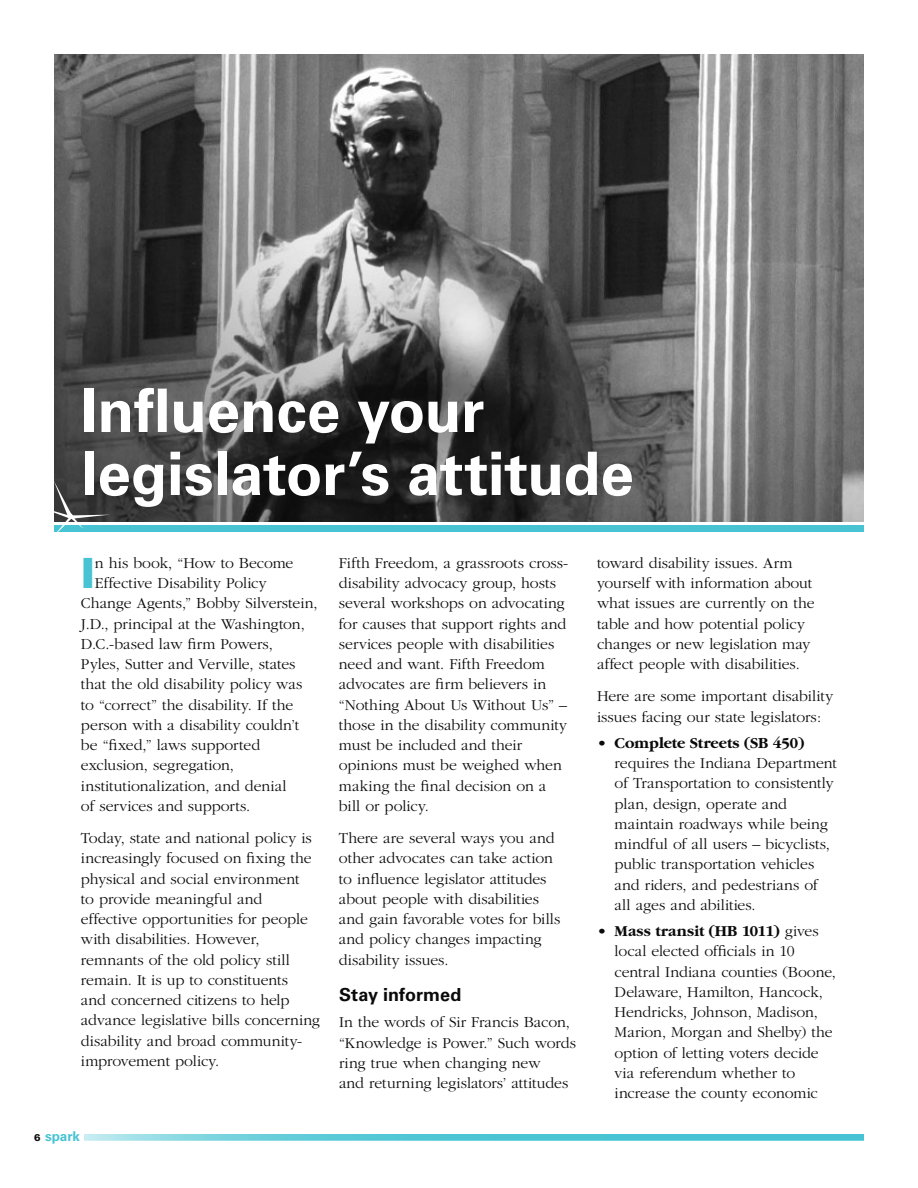
<style>
.page{position:relative;width:918px;height:1188px;background:#fff}
.page>*{position:absolute;margin:0;border:0;box-sizing:border-box;transform-origin:0 0}
.t1{font:700 60px/63px "Univers";letter-spacing:-.005em;color:#fff}
.t2{font:900 41.7px "Univers";color:#47c3d3}
.t3{font:700 18px "Univers";color:#0b0a0b}
.t4{font:300 15.75px/20.2px "Garamond";color:#0b0a0b}
.t5{font:700 13.5px "Univers";color:#47c3d3}
.s1{font-weight:900;font-size:9.75px;color:#0b0a0b}
.s2{font-weight:700}
</style>
<div class="page">
<img style="left:54px;top:54px;width:810px;height:468px">
<div style="left:54px;top:525px;width:810px;height:7px;background:#47c3d3"></div>
<svg style="left:54px;top:481px;width:56px;height:51px"></svg>
<svg style="left:84px;top:1134px;width:780px;height:7px;background:#62ccd9"></svg>
<h1 class="t1" style="left:81px;top:380px;width:554px">Influence your legislator’s attitude</h1>
<h2 class="t2" style="left:81px;top:547px;width:15px">I</h2>
<p class="t4" style="left:95px;top:553px;width:200px">n his book, “How to Become</p>
<p class="t4" style="left:95px;top:573px;width:173px">Effective Disability Policy</p>
<p class="t4" style="left:81px;top:593px;width:238px">Change Agents,” Bobby Silverstein,</p>
<p class="t4" style="left:81px;top:614px;width:225px">J.D., principal at the Washington,</p>
<p class="t4" style="left:81px;top:634px;width:193px">D.C.-based law firm Powers,</p>
<p class="t4" style="left:81px;top:654px;width:216px">Pyles, Sutter and Verville, states</p>
<p class="t4" style="left:81px;top:674px;width:223px">that the old disability policy was</p>
<p class="t4" style="left:81px;top:695px;width:214px">to “correct” the disability. If the</p>
<p class="t4" style="left:81px;top:715px;width:220px">person with a disability couldn’t</p>
<p class="t4" style="left:81px;top:735px;width:181px">be “fixed,” laws supported</p>
<p class="t4" style="left:81px;top:756px;width:155px">exclusion, segregation,</p>
<p class="t4" style="left:81px;top:776px;width:207px">institutionalization, and denial</p>
<p class="t4" style="left:81px;top:796px;width:171px">of services and supports.</p>
<p class="t4" style="left:81px;top:828px;width:241px">Today, state and national policy is increasingly focused on fixing the physical and social environment<br>to provide meaningful and effective opportunities for people with disabilities. However, remnants of the old policy still remain. It is up to constituents<br>and concerned citizens to help advance legislative bills concerning disability and broad community&shy;improvement policy.</p>
<p class="t5" style="left:34px;top:1128px;width:47px"><span class="s1">6</span> spark</p>
<p class="t4" style="left:339px;top:553px;width:231px">Fifth Freedom, a grassroots cross&shy;disability advocacy group, hosts several workshops on advocating for causes that support rights and services people with disabilities need and want. Fifth Freedom advocates are firm believers in “Nothing About Us Without Us” – those in the disability community must be included and their opinions must be weighed when making the final decision on a bill or policy.</p>
<p class="t4" style="left:339px;top:828px;width:223px">There are several ways you and other advocates can take action to influence legislator attitudes about people with disabilities and gain favorable votes for bills and policy changes impacting disability issues.</p>
<p class="t3" style="left:339px;top:984px;width:124px">Stay informed</p>
<p class="t4" style="left:339px;top:1013px;width:239px">In the words of Sir Francis Bacon, “Knowledge is Power.” Such words ring true when changing new<br>and returning legislators’ attitudes</p>
<p class="t4" style="left:597px;top:553px;width:219px">toward disability issues. Arm yourself with information about what issues are currently on the table and how potential policy changes or new legislation may affect people with disabilities.</p>
<p class="t4" style="left:597px;top:686px;width:238px">Here are some important disability issues facing our state legislators:</p>
<p class="t4" style="left:615px;top:733px;width:224px;text-indent:-18px">• <span class="s2">Complete Streets (SB 450) </span>requires the Indiana Department of Transportation to consistently plan, design, operate and maintain roadways while being mindful of all users – bicyclists, public transportation vehicles and riders, and pedestrians of all ages and abilities.</p>
<p class="t4" style="left:615px;top:921px;width:223px;text-indent:-18px">• <span class="s2">Mass transit (HB 1011)</span> gives local elected officials in 10 central Indiana counties (Boone,<br>Delaware, Hamilton, Hancock,<br>Hendricks, Johnson, Madison,<br>Marion, Morgan and Shelby) the option of letting voters decide via referendum whether to increase the county economic</p>
</div>
